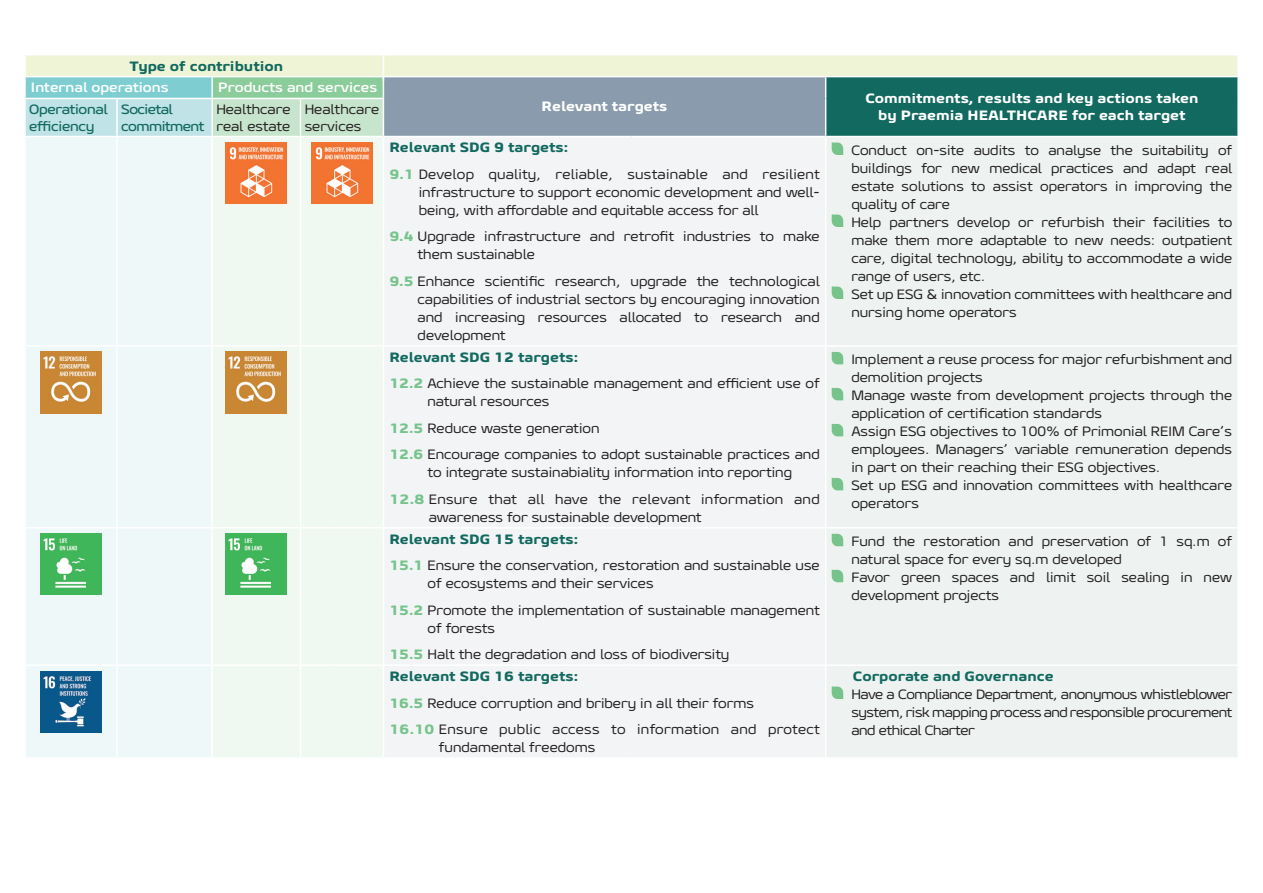
<style>
.page{position:relative;width:1263px;height:893px;background:#fff}
.page>*{position:absolute;margin:0;border:0;box-sizing:border-box;transform-origin:0 0}
.t1{font:13.5px/18px "Geon Expanded";color:#231f20}
.t2{font:800 13.5px/16.2px "Geon Expanded";color:#fff;text-align:center}
.t3{font:13.5px/26.5px "Geon Expanded";letter-spacing:.02em;color:#231f20}
.t4{font:800 13.5px "Geon Expanded";color:#12695f}
.t5{font:700 13.5px "Geon Expanded";color:#fff}
.t6{font:500 13.5px/16.2px "Geon Expanded";letter-spacing:-.02em;color:#12695f}
.t7{font:500 13.5px/16.2px "Geon Expanded";letter-spacing:-.04em;color:#12695f}
.s1{font-weight:800;color:#12695f}
.s2{font-weight:800;color:#76c48c}
</style>
<div class="page">
<div style="left:26px;top:137px;width:185px;height:620px;background:#eef8f8"></div>
<div style="left:213px;top:137px;width:170px;height:620px;background:#eff8f1"></div>
<div style="left:384px;top:138px;width:441px;height:619px;background:#f2f4f6"></div>
<div style="left:827px;top:137px;width:410px;height:620px;background:#eef3f2"></div>
<hr style="left:116px;top:137px;width:2px;height:208px;background:#fff">
<hr style="left:300px;top:137px;width:1px;height:208px;background:#fff">
<hr style="left:24px;top:345px;width:93px;height:2px;background:#fff">
<hr style="left:117px;top:345px;width:95px;height:2px;background:#fff">
<hr style="left:116px;top:347px;width:2px;height:180px;background:#fff">
<hr style="left:212px;top:345px;width:89px;height:2px;background:#fff">
<hr style="left:301px;top:345px;width:27px;height:2px;background:#fff">
<hr style="left:300px;top:347px;width:1px;height:180px;background:#fff">
<hr style="left:328px;top:345px;width:55px;height:2px;background:#fff">
<hr style="left:383px;top:345px;width:249px;height:2px;background:#fff">
<hr style="left:632px;top:345px;width:194px;height:2px;background:#fff">
<hr style="left:826px;top:345px;width:413px;height:2px;background:#fff">
<hr style="left:24px;top:527px;width:93px;height:2px;background:#fff">
<hr style="left:117px;top:527px;width:95px;height:2px;background:#fff">
<hr style="left:116px;top:529px;width:2px;height:135px;background:#fff">
<hr style="left:212px;top:527px;width:89px;height:2px;background:#fff">
<hr style="left:301px;top:527px;width:27px;height:2px;background:#fff">
<hr style="left:300px;top:529px;width:1px;height:135px;background:#fff">
<hr style="left:328px;top:527px;width:55px;height:2px;background:#fff">
<hr style="left:383px;top:527px;width:249px;height:2px;background:#fff">
<hr style="left:632px;top:527px;width:194px;height:2px;background:#fff">
<hr style="left:826px;top:527px;width:413px;height:2px;background:#fff">
<hr style="left:24px;top:664px;width:93px;height:2px;background:#fff">
<hr style="left:117px;top:664px;width:95px;height:2px;background:#fff">
<hr style="left:116px;top:666px;width:2px;height:91px;background:#fff">
<hr style="left:212px;top:664px;width:89px;height:2px;background:#fff">
<hr style="left:301px;top:664px;width:27px;height:2px;background:#fff">
<hr style="left:300px;top:666px;width:1px;height:91px;background:#fff">
<hr style="left:328px;top:664px;width:55px;height:2px;background:#fff">
<hr style="left:383px;top:664px;width:249px;height:2px;background:#fff">
<hr style="left:632px;top:664px;width:194px;height:2px;background:#fff">
<hr style="left:826px;top:664px;width:413px;height:2px;background:#fff">
<img style="left:226px;top:143px;width:61px;height:61px">
<img style="left:311px;top:143px;width:62px;height:61px">
<svg style="left:832px;top:143px;width:11px;height:12px"></svg>
<svg style="left:832px;top:215px;width:11px;height:12px"></svg>
<svg style="left:832px;top:287px;width:11px;height:12px"></svg>
<img style="left:40px;top:352px;width:62px;height:61px">
<img style="left:226px;top:352px;width:61px;height:61px">
<svg style="left:832px;top:352px;width:11px;height:12px"></svg>
<svg style="left:832px;top:388px;width:11px;height:12px"></svg>
<svg style="left:832px;top:424px;width:11px;height:12px"></svg>
<svg style="left:832px;top:478px;width:11px;height:12px"></svg>
<img style="left:40px;top:534px;width:62px;height:61px">
<img style="left:226px;top:534px;width:61px;height:61px">
<svg style="left:832px;top:534px;width:11px;height:12px"></svg>
<svg style="left:832px;top:570px;width:11px;height:12px"></svg>
<img style="left:40px;top:671px;width:62px;height:61px">
<svg style="left:832px;top:687px;width:11px;height:12px"></svg>
<svg style="left:25px;top:55px;width:1213px;height:82px;background:#92b6ae"></svg>
<p class="t4" style="left:130px;top:57px;width:155px">Type of contribution</p>
<p class="t5" style="left:31px;top:79px;width:139px">Internal operations</p>
<p class="t5" style="left:218px;top:79px;width:161px">Products and services</p>
<p class="t6" style="left:29px;top:101px;width:80px">Operational efficiency</p>
<p class="t7" style="left:121px;top:101px;width:85px">Societal commitment</p>
<p class="t1" style="left:216px;top:101px;width:76px;line-height:16.2px">Healthcare real estate</p>
<p class="t1" style="left:305px;top:101px;width:76px;line-height:16.2px">Healthcare services</p>
<p class="t2" style="left:542px;top:98px;width:127px">Relevant targets</p>
<p class="t2" style="left:865px;top:90px;width:335px">Commitments, results and key actions taken by Praemia HEALTHCARE for each target</p>
<p class="t3" style="left:389px;top:134px;width:432px"><span class="s1">Relevant SDG 9 targets:<br></span><span class="s2">9.1</span> Develop quality, reliable, sustainable and resilient</p>
<p class="t1" style="left:419px;top:183px;width:402px">infrastructure to support economic development and well&shy;being, with affordable and equitable access for all</p>
<p class="t1" style="left:418px;top:227px;width:404px;text-indent:-28px"><span class="s2">9.4</span> Upgrade infrastructure and retrofit industries to make them sustainable</p>
<p class="t1" style="left:418px;top:272px;width:404px;text-align:justify;text-indent:-28px"><span class="s2">9.5</span> Enhance scientific research, upgrade the technological capabilities of industrial sectors by encouraging innovation and increasing resources allocated to research and development</p>
<p class="t1" style="left:389px;top:343px;width:432px;line-height:26.5px"><span class="s1">Relevant SDG 12 targets:<br></span><span class="s2">12.2</span> Achieve the sustainable management and efficient use of</p>
<p class="t1" style="left:389px;top:388px;width:432px;line-height:26.5px;text-indent:38px">natural resources<br><span class="s2">12.5</span> Reduce waste generation<br><span class="s2">12.6</span> Encourage companies to adopt sustainable practices and</p>
<p class="t1" style="left:389px;top:459px;width:432px;line-height:26.5px;text-indent:38px">to integrate sustainabiality information into reporting<br><span class="s2">12.8</span> Ensure that all have the relevant information and</p>
<p class="t1" style="left:429px;top:508px;width:274px">awareness for sustainable development</p>
<p class="t1" style="left:389px;top:525px;width:432px;line-height:26.5px"><span class="s1">Relevant SDG 15 targets:<br></span><span class="s2">15.1</span> Ensure the conservation, restoration and sustainable use</p>
<p class="t1" style="left:389px;top:570px;width:432px;line-height:26.5px;text-indent:38px">of ecosystems and their services<br><span class="s2">15.2</span> Promote the implementation of sustainable management</p>
<p class="t1" style="left:389px;top:614px;width:341px;line-height:26.5px;text-indent:38px">of forests<br><span class="s2">15.5</span> Halt the degradation and loss of biodiversity</p>
<p class="t1" style="left:389px;top:663px;width:432px;line-height:26.5px"><span class="s1">Relevant SDG 16 targets:<br></span><span class="s2">16.5</span> Reduce corruption and bribery in all their forms<br><span class="s2">16.10</span> Ensure public access to information and protect</p>
<p class="t1" style="left:439px;top:738px;width:158px">fundamental freedoms</p>
<p class="t1" style="left:851px;top:141px;width:382px">Conduct on-site audits to analyse the suitability of buildings for new medical practices and adapt real estate solutions to assist operators in improving the quality of care<br>Help partners develop or refurbish their facilities to make them more adaptable to new needs: outpatient care, digital technology, ability to accommodate a wide range of users, etc.<br>Set up ESG &amp; innovation committees with healthcare and nursing home operators</p>
<p class="t1" style="left:851px;top:350px;width:382px">Implement a reuse process for major refurbishment and demolition projects<br>Manage waste from development projects through the application of certification standards<br>Assign ESG objectives to 100% of Primonial REIM Care’s employees. Managers’ variable remuneration depends in part on their reaching their ESG objectives.<br>Set up ESG and innovation committees with healthcare operators</p>
<p class="t1" style="left:851px;top:532px;width:382px">Fund the restoration and preservation of 1 sq.m of natural space for every sq.m developed<br>Favor green spaces and limit soil sealing in new development projects</p>
<p class="t4" style="left:853px;top:667px;width:202px">Corporate and Governance</p>
<p class="t1" style="left:851px;top:685px;width:382px;text-align:justify">Have a Compliance Department, anonymous whistleblower system, risk mapping process and responsible procurement and ethical Charter</p>
</div>
